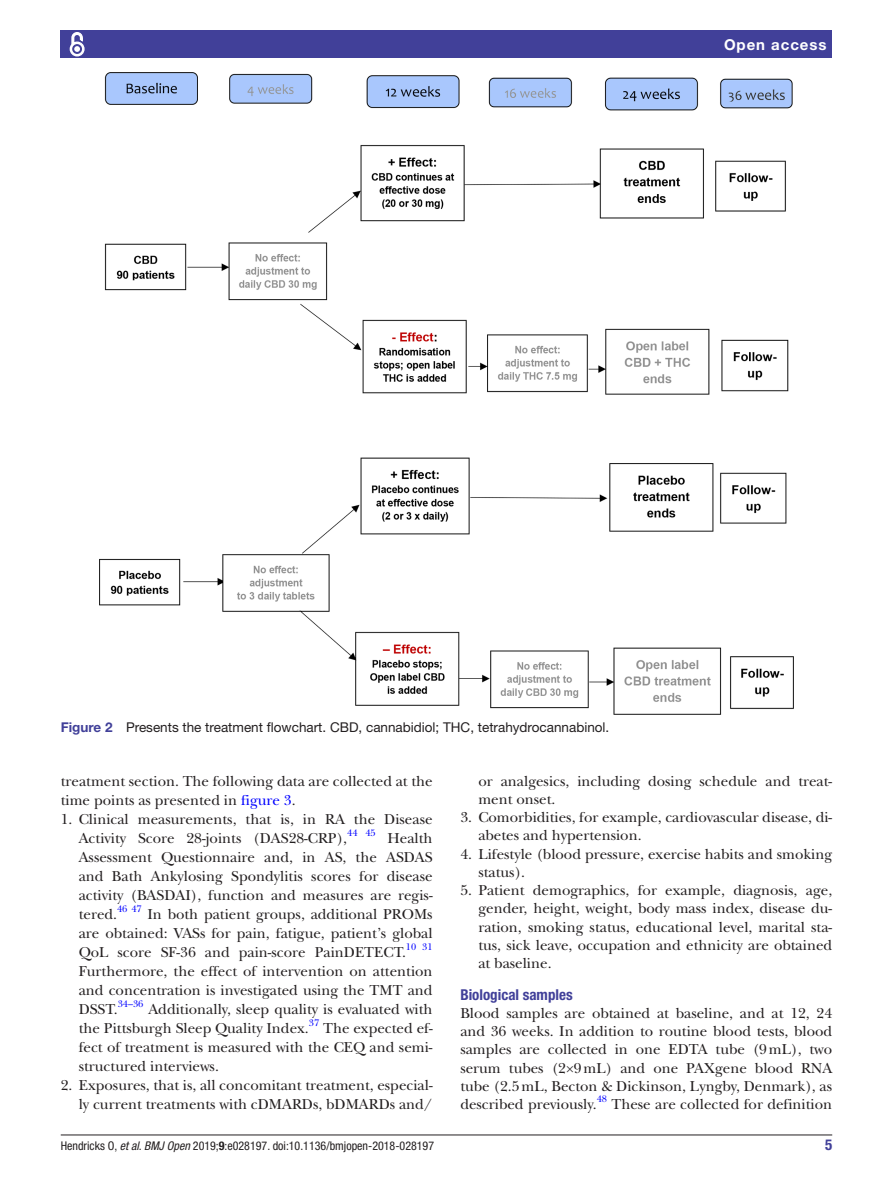
<style>
.page{position:relative;width:893px;height:1191px;background:#fff}
.page>*{position:absolute;margin:0;border:0;box-sizing:border-box;transform-origin:0 0}
.t1{font:15px/19px "New Baskerville";color:#231f20;text-align:justify}
.t2{font:700 condensed 15px "Helvetica Neue LT Std";color:#414099}
.t3{font:700 15px "Helvetica Neue LT Std";letter-spacing:.065em;color:#fff}
.t4{font:13.5px "Helvetica Neue LT Std";color:#231f20}
.t5{font:condensed 12px "Helvetica Neue LT Std";color:#231f20}
.t6{font:9.9px "New Baskerville";color:#00f}
.s1{font-weight:700;color:#414099}
.s2{color:#00f}
.s3{font-style:italic}
.s4{font-weight:700}
</style>
<div class="page">
<hr style="left:61px;top:1134px;width:771px;height:1px;background:#231f20">
<div style="left:61px;top:31px;width:771px;height:27px;background:#414099"></div>
<svg style="left:69px;top:32px;width:16px;height:25px"></svg>
<img style="left:99px;top:73px;width:695px;height:641px">
<p class="t3" style="left:724px;top:35px;width:104px">Open access</p>
<p class="t4" style="left:61px;top:719px;width:550px"><span class="s1">Figure 2</span> Presents the treatment flowchart. CBD, cannabidiol; THC, tetrahydrocannabinol.</p>
<p class="t1" style="left:61px;top:771px;width:373px">treatment section. The following data are collected at the time points as presented in <span class="s2">figure 3</span>.</p>
<p class="t1" style="left:79px;top:809px;width:355px;text-indent:-18px">1. Clinical measurements, that is, in RA the Disease<br>Activity Score 28-joints (DAS28-CRP),</p>
<p class="t6" style="left:347px;top:827px;width:30px">44 45</p>
<p class="t1" style="left:79px;top:828px;width:355px;text-indent:309px">Health Assessment Questionnaire and, in AS, the ASDAS and Bath Ankylosing Spondylitis scores for disease activity (BASDAI), function and measures are regis&shy;tered.</p>
<p class="t6" style="left:117px;top:903px;width:26px">46 47</p>
<p class="t1" style="left:79px;top:904px;width:355px;text-indent:69px">In both patient groups, additional PROMs are obtained: VASs for pain, fatigue, patient’s global QoL score SF-36 and pain-score PainDETECT.</p>
<p class="t6" style="left:406px;top:941px;width:28px">10 31</p>
<p class="t1" style="left:79px;top:961px;width:355px">Furthermore, the effect of intervention on attention and concentration is investigated using the TMT and DSST.<sup>34–36</sup> Additionally, sleep quality is evaluated with the Pittsburgh Sleep Quality Index.</p>
<p class="t6" style="left:309px;top:1017px;width:12px">37</p>
<p class="t1" style="left:79px;top:1018px;width:355px;text-indent:244px">The expected ef&shy;fect of treatment is measured with the CEQ and semi&shy;structured interviews.</p>
<p class="t1" style="left:61px;top:1075px;width:373px;text-align:right">2. Exposures, that is, all concomitant treatment, especial&shy;ly current treatments with cDMARDs, bDMARDs and/</p>
<p class="t1" style="left:478px;top:771px;width:355px;line-height:18.3px">or analgesics, including dosing schedule and treat&shy;ment onset.</p>
<p class="t1" style="left:478px;top:808px;width:355px;line-height:18.3px;text-indent:-18px">3. Comorbidities, for example, cardiovascular disease, di&shy;abetes and hypertension.</p>
<p class="t1" style="left:478px;top:844px;width:355px;line-height:18.3px;text-indent:-18px">4. Lifestyle (blood pressure, exercise habits and smoking status).</p>
<p class="t1" style="left:478px;top:881px;width:355px;line-height:18.3px;text-indent:-18px">5. Patient demographics, for example, diagnosis, age, gender, height, weight, body mass index, disease du&shy;ration, smoking status, educational level, marital sta&shy;tus, sick leave, occupation and ethnicity are obtained at baseline.</p>
<p class="t2" style="left:460px;top:985px;width:114px">Biological samples</p>
<p class="t1" style="left:460px;top:1004px;width:373px;line-height:18.3px">Blood samples are obtained at baseline, and at 12, 24 and 36 weeks. In addition to routine blood tests, blood samples are collected in one EDTA tube (9mL), two serum tubes (2×9mL) and one PAXgene blood RNA tube (2.5mL, Becton &amp; Dickinson, Lyngby, Denmark), as described previously.<sup>48</sup> These are collected for definition</p>
<p class="t5" style="left:61px;top:1138px;width:375px">Hendricks O, <span class="s3">et al</span>. <span class="s3">BMJ Open</span> 2019;<span class="s4">9</span>:e028197. doi:10.1136/bmjopen-2018-028197</p>
<p class="t2" style="left:825px;top:1135px;width:9px">5</p>
</div>
